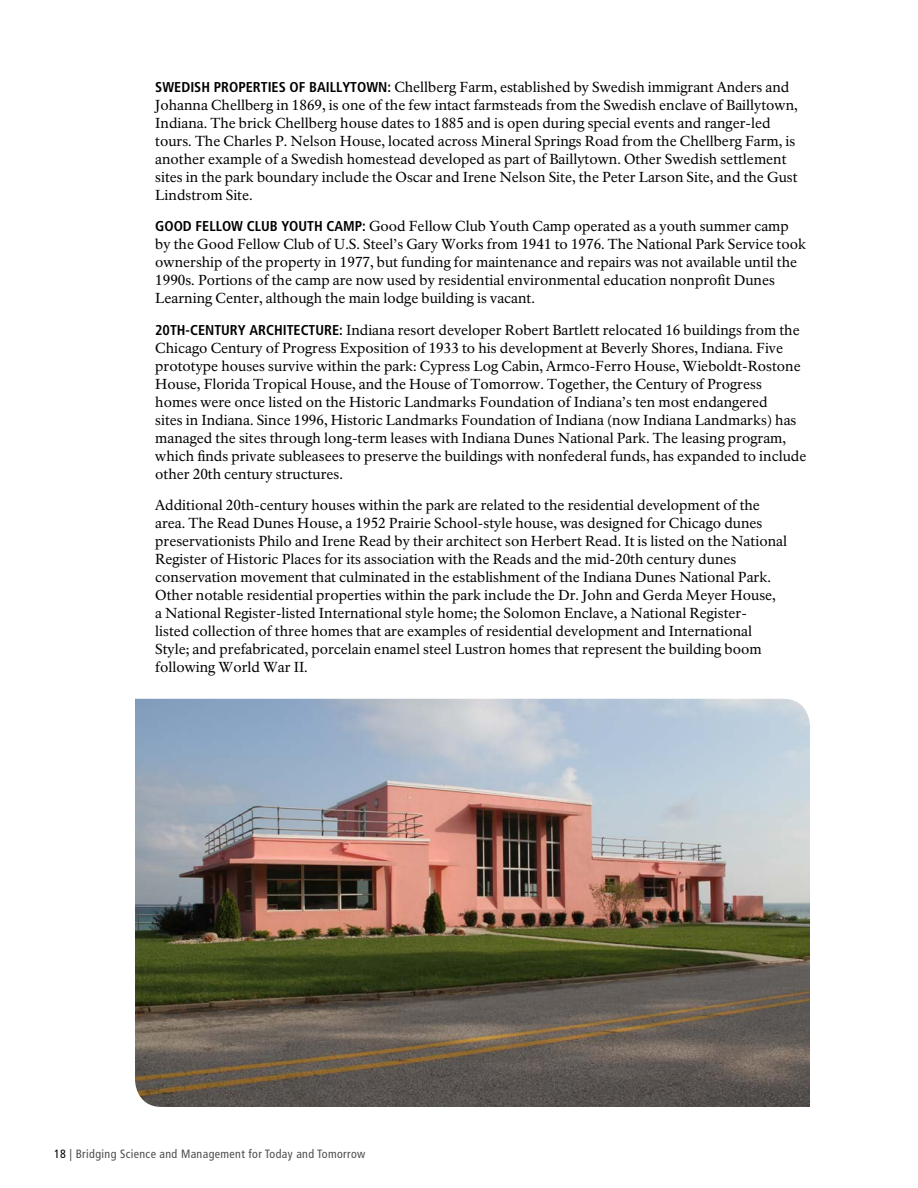
<style>
.page{position:relative;width:918px;height:1188px;background:#fff}
.page>*{position:absolute;margin:0;border:0;box-sizing:border-box;transform-origin:0 0}
.BODY_BOLD_-_CAPS_TO{font:14.25px/18px "NPS Rawlinson OT";color:#000}
.BODY_-_no_break{font:14.25px/18px "NPS Rawlinson OT";color:#000}
.t1{font:condensed 12px "Frutiger LT Std";letter-spacing:.03em;color:#4d4d4f}
.s1{font-family:"Frutiger LT Std";font-weight:700;font-stretch:condensed}
.s2{color:#000}
</style>
<div class="page">
<img style="left:135px;top:699px;width:675px;height:408px">
<p class="BODY_BOLD_-_CAPS_TO" style="left:155px;top:78px;width:644px"><span class="s1">SWEDISH PROPERTIES OF BAILLYTOWN:</span> Chellberg Farm, established by Swedish immigrant Anders and Johanna Chellberg in 1869, is one of the few intact farmsteads from the Swedish enclave of Baillytown, Indiana. The brick Chellberg house dates to 1885 and is open during special events and ranger-led tours. The Charles P. Nelson House, located across Mineral Springs Road from the Chellberg Farm, is another example of a Swedish homestead developed as part of Baillytown. Other Swedish settlement sites in the park boundary include the Oscar and Irene Nelson Site, the Peter Larson Site, and the Gust Lindstrom Site.</p>
<p class="BODY_BOLD_-_CAPS_TO" style="left:155px;top:217px;width:652px"><span class="s1">GOOD FELLOW CLUB YOUTH CAMP:</span> Good Fellow Club Youth Camp operated as a youth summer camp by the Good Fellow Club of U.S. Steel’s Gary Works from 1941 to 1976. The National Park Service took ownership of the property in 1977, but funding for maintenance and repairs was not available until the 1990s. Portions of the camp are now used by residential environmental education nonprofit Dunes Learning Center, although the main lodge building is vacant.</p>
<p class="BODY_BOLD_-_CAPS_TO" style="left:155px;top:321px;width:653px"><span class="s1">20TH-CENTURY ARCHITECTURE:</span> Indiana resort developer Robert Bartlett relocated 16 buildings from the Chicago Century of Progress Exposition of 1933 to his development at Beverly Shores, Indiana. Five prototype houses survive within the park: Cypress Log Cabin, Armco-Ferro House, Wieboldt-Rostone House, Florida Tropical House, and the House of Tomorrow. Together, the Century of Progress homes were once listed on the Historic Landmarks Foundation of Indiana’s ten most endangered<br>sites in Indiana. Since 1996, Historic Landmarks Foundation of Indiana (now Indiana Landmarks) has managed the sites through long-term leases with Indiana Dunes National Park. The leasing program, which finds private subleasees to preserve the buildings with nonfederal funds, has expanded to include other 20th century structures.</p>
<p class="BODY_-_no_break" style="left:155px;top:496px;width:633px">Additional 20th-century houses within the park are related to the residential development of the area. The Read Dunes House, a 1952 Prairie School-style house, was designed for Chicago dunes preservationists Philo and Irene Read by their architect son Herbert Read. It is listed on the National Register of Historic Places for its association with the Reads and the mid-20th century dunes conservation movement that culminated in the establishment of the Indiana Dunes National Park.<br>Other notable residential properties within the park include the Dr. John and Gerda Meyer House,<br>a National Register-listed International style home; the Solomon Enclave, a National Register-<br>listed collection of three homes that are examples of residential development and International Style; and prefabricated, porcelain enamel steel Lustron homes that represent the building boom following World War II.</p>
<p class="t1" style="left:54px;top:1147px;width:313px"><span class="s2">18</span> | Bridging Science and Management for Today and Tomorrow</p>
</div>
